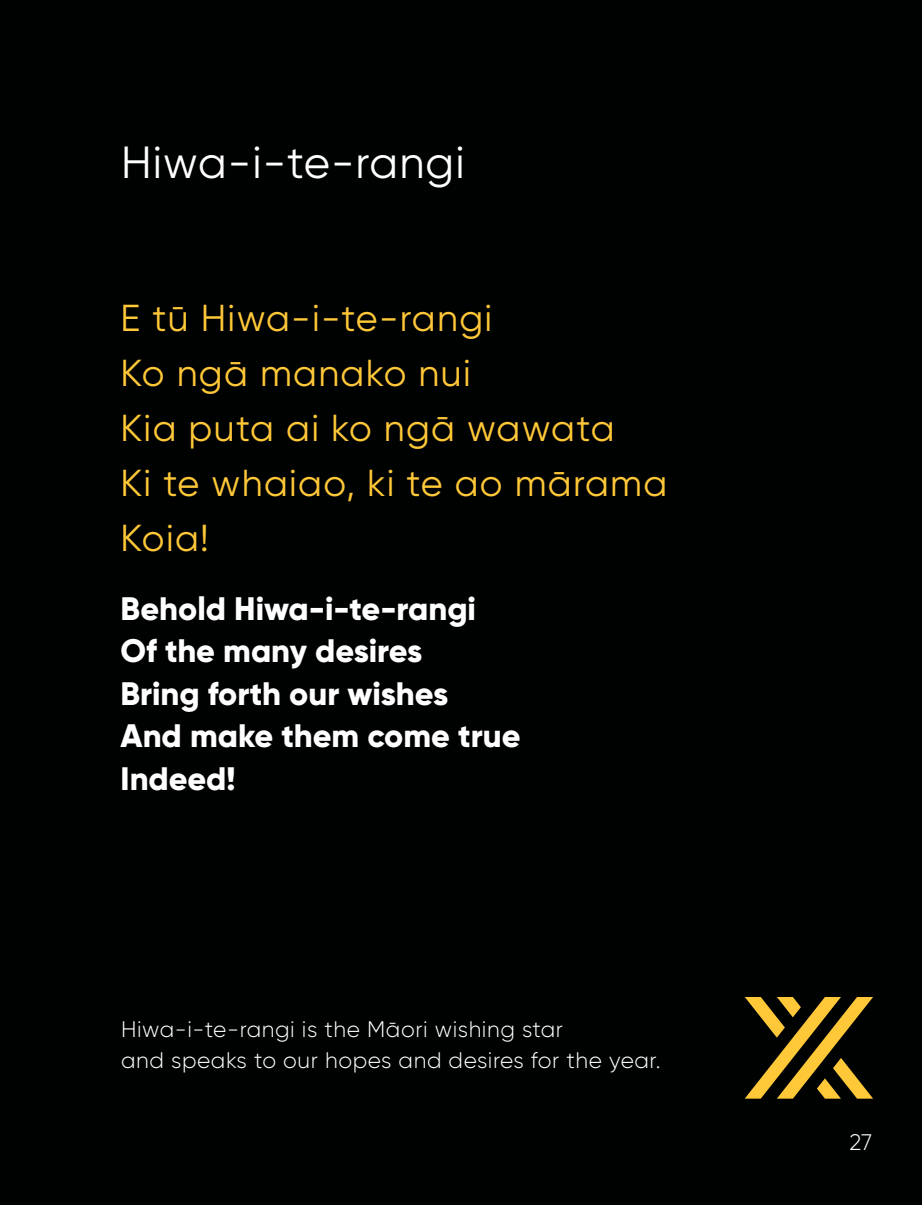
<style>
.page{position:relative;width:922px;height:1205px;background:#fff}
.page>*{position:absolute;margin:0;border:0;box-sizing:border-box;transform-origin:0 0}
.t1{font:45px "Gilroy";letter-spacing:.025em;color:#fff}
.Karakia_Māori{font:37.5px "Gilroy";letter-spacing:.035em;color:#ffc838}
.Karakia_English{font:800 32.5px "Gilroy";color:#fff}
.Body_Text{font:300 22.5px/30px "Gilroy";letter-spacing:.025em;color:#fff}
</style>
<div class="page">
<div style="left:0;top:0;width:921px;height:1205px;background:#000202"></div>
<svg style="left:745px;top:997px;width:127px;height:101px"></svg>
<h1 class="t1" style="left:121px;top:135px;width:345px">Hiwa-i-te-rangi</h1>
<p class="Karakia_Māori" style="left:120px;top:295px;width:373px">E tū Hiwa-i-te-rangi</p>
<p class="Karakia_Māori" style="left:120px;top:350px;width:351px">Ko ngā manako nui</p>
<p class="Karakia_Māori" style="left:120px;top:405px;width:495px">Kia puta ai ko ngā wawata</p>
<p class="Karakia_Māori" style="left:120px;top:460px;width:548px">Ki te whaiao, ki te ao mārama</p>
<p class="Karakia_Māori" style="left:120px;top:515px;width:90px">Koia!</p>
<p class="Karakia_English" style="left:120px;top:588px;width:357px">Behold Hiwa-i-te-rangi</p>
<p class="Karakia_English" style="left:120px;top:630px;width:303px">Of the many desires</p>
<p class="Karakia_English" style="left:120px;top:673px;width:329px">Bring forth our wishes</p>
<p class="Karakia_English" style="left:120px;top:715px;width:401px">And make them come true</p>
<p class="Karakia_English" style="left:120px;top:758px;width:117px">Indeed!</p>
<p class="Body_Text" style="left:121px;top:1014px;width:540px">Hiwa-i-te-rangi is the Māori wishing star<br>and speaks to our hopes and desires for the year.</p>
<p class="Body_Text" style="left:849px;top:1127px;width:24px">27</p>
</div>
